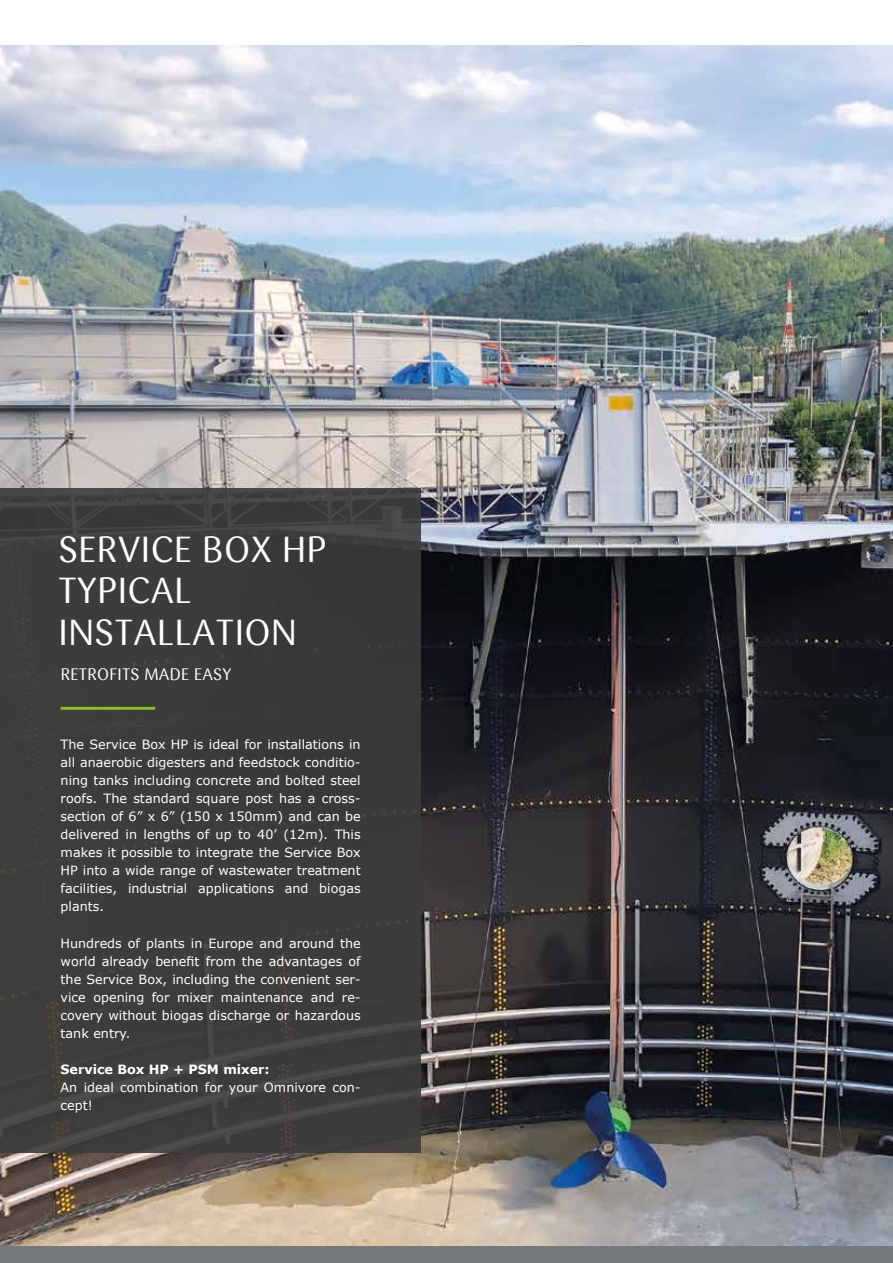
<style>
.page{position:relative;width:893px;height:1263px;background:#fff}
.page>*{position:absolute;margin:0;border:0;box-sizing:border-box;transform-origin:0 0}
.t1{font:36px/41.7px "Sari";letter-spacing:.015em;color:#fff}
.t2{font:16.5px "Sari";letter-spacing:.015em;color:#fff}
.t3{font:12.75px/18px "Verdana";color:#fff;text-align:justify}
.t4{font:700 12.75px "Verdana";color:#fff}
</style>
<div class="page">
<img style="left:0;top:46px;width:893px;height:1200px">
<div style="left:0;top:488px;width:421px;height:664px;background:#3c3c3b"></div>
<hr style="left:61px;top:707px;width:94px;height:3px;background:#89bd24">
<div style="left:0;top:1246px;width:893px;height:17px;background:#73797c"></div>
<h1 class="t1" style="left:59px;top:529px;width:270px">SERVICE BOX HP<br>TYPICAL<br>INSTALLATION</h1>
<p class="t2" style="left:61px;top:665px;width:172px">RETROFITS MADE EASY</p>
<p class="t3" style="left:61px;top:736px;width:302px">The Service Box HP is ideal for installations in all anaerobic digesters and feedstock conditio&shy;ning tanks including concrete and bolted steel roofs. The standard square post has a cross&shy;section of 6” x 6” (150 x 150mm) and can be delivered in lengths of up to 40’ (12m). This makes it possible to integrate the Service Box HP into a wide range of wastewater treatment facilities, industrial applications and biogas plants.</p>
<p class="t3" style="left:61px;top:934px;width:302px">Hundreds of plants in Europe and around the world already benefit from the advantages of the Service Box, including the convenient ser&shy;vice opening for mixer maintenance and re&shy;covery without biogas discharge or hazardous tank entry.</p>
<p class="t4" style="left:61px;top:1060px;width:211px">Service Box HP + PSM mixer:</p>
<p class="t3" style="left:61px;top:1078px;width:302px">An ideal combination for your Omnivore con&shy;cept!</p>
</div>
